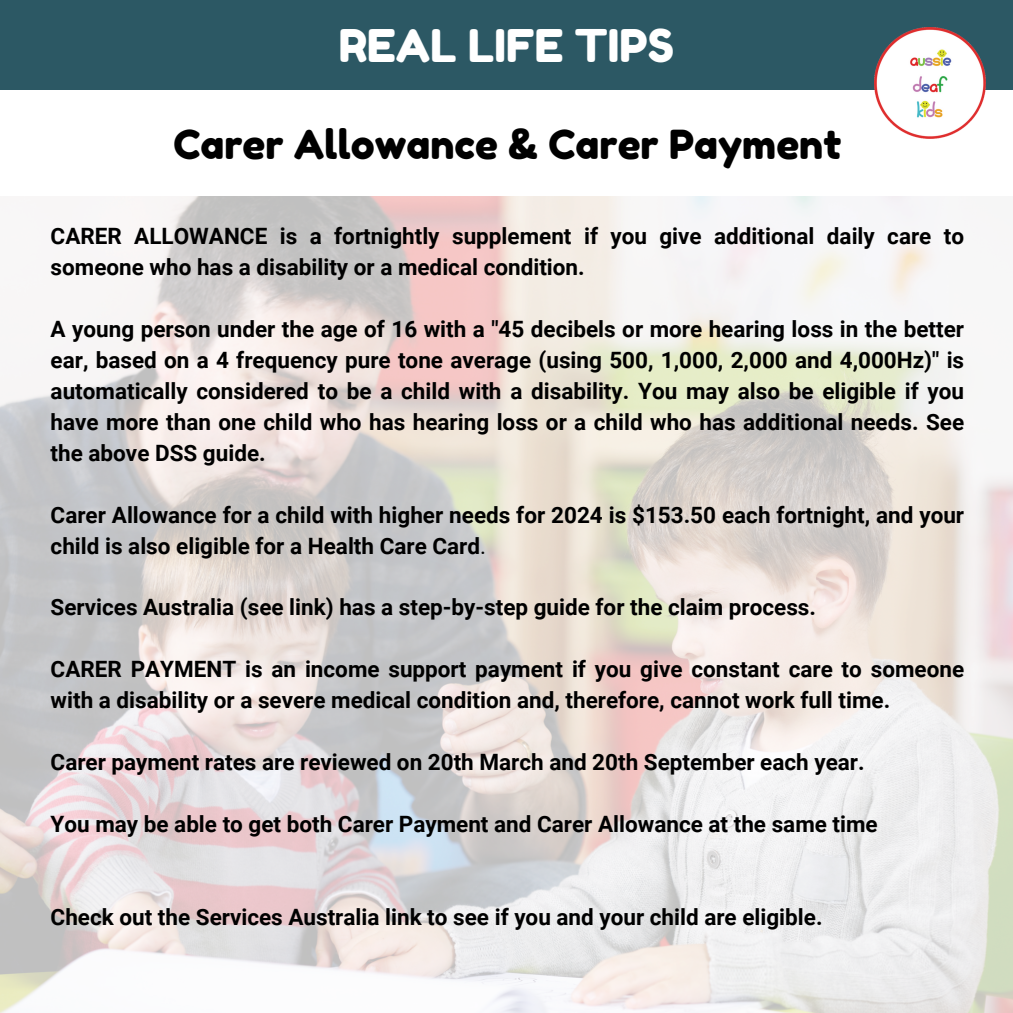
<style>
.page{position:relative;width:1013px;height:1013px;background:#fff}
.page>*{position:absolute;margin:0;border:0;box-sizing:border-box;transform-origin:0 0}
.t1{font:45px "Fredoka One";color:#fff}
.t2{font:40px "Fredoka One";color:#000}
.t3{font:700 22.5px/31px "Roboto";color:#000}
.s1{font-weight:400}
</style>
<div class="page">
<div style="left:0;top:0;width:1012px;height:89px;background:#2c5864"></div>
<img style="left:874px;top:28px;width:111px;height:110px">
<img style="left:0;top:196px;width:1012px;height:816px">
<h1 class="t1" style="left:339px;top:18px;width:337px">REAL LIFE TIPS</h1>
<h3 class="t2" style="left:173px;top:120px;width:669px">Carer Allowance &amp; Carer Payment</h3>
<h2 class="t3" style="left:51px;top:221px;width:915px">CARER ALLOWANCE is a fortnightly supplement if you give additional daily care to someone who has a disability or a medical condition.</h2>
<p class="t3" style="left:51px;top:314px;width:915px;text-align:justify">A young person under the age of 16 with a "45 decibels or more hearing loss in the better ear, based on a 4 frequency pure tone average (using 500, 1,000, 2,000 and 4,000Hz)" is automatically considered to be a child with a disability. You may also be eligible if you have more than one child who has hearing loss or a child who has additional needs. See the above DSS guide.</p>
<h3 class="t3" style="left:51px;top:499px;width:915px">Carer Allowance for a child with higher needs for 2024 is $153.50 each fortnight, and your child is also eligible for a Health Care Card<span class="s1">.</span></h3>
<h3 class="t3" style="left:51px;top:592px;width:767px">Services Australia (see link) has a step-by-step guide for the claim process.</h3>
<p class="t3" style="left:51px;top:654px;width:915px">CARER PAYMENT is an income support payment if you give constant care to someone with a disability or a severe medical condition and, therefore, cannot work full time.</p>
<h3 class="t3" style="left:51px;top:747px;width:815px">Carer payment rates are reviewed on 20th March and 20th September each year.</h3>
<h3 class="t3" style="left:51px;top:809px;width:828px">You may be able to get both Carer Payment and Carer Allowance at the same time</h3>
<p class="t3" style="left:51px;top:901px;width:773px">Check out the Services Australia link to see if you and your child are eligible.</p>
</div>
